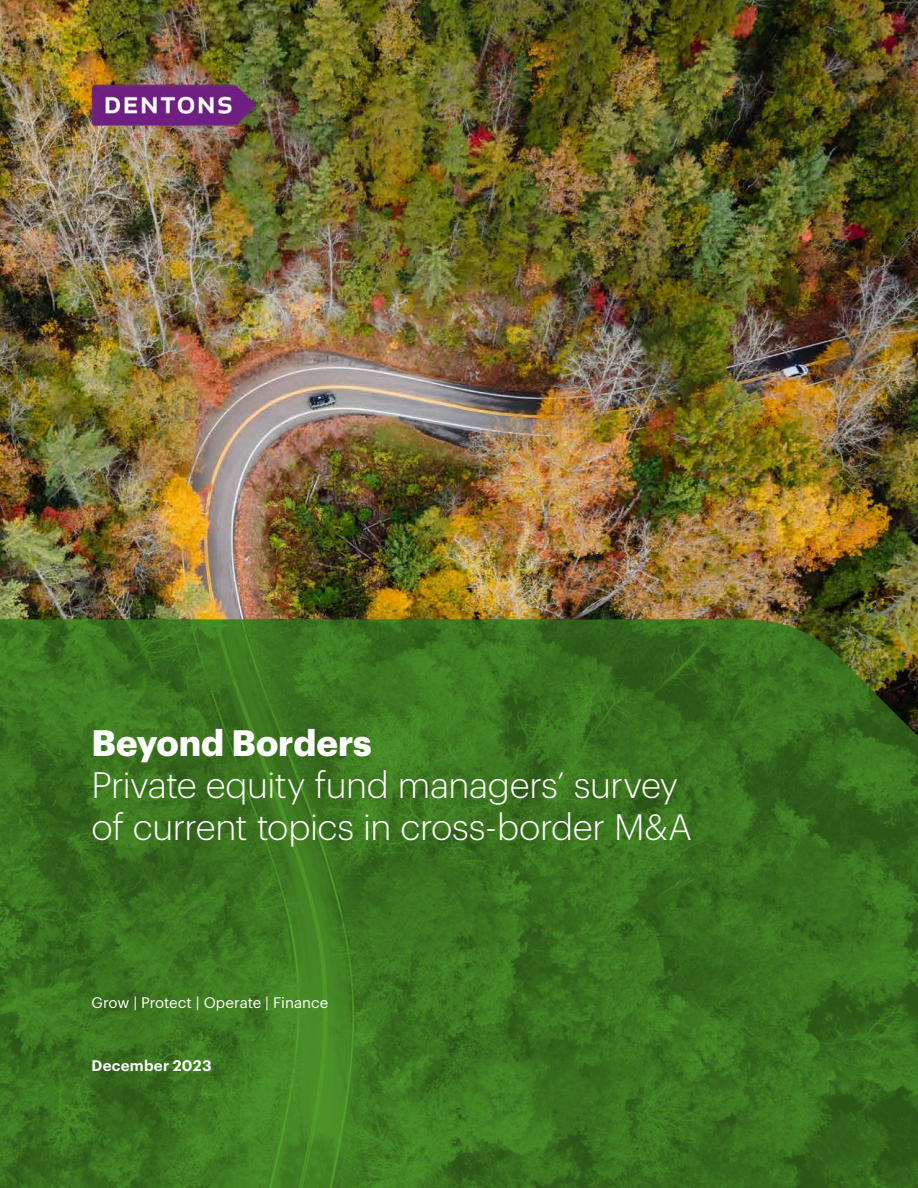
<style>
.page{position:relative;width:918px;height:1188px;background:#fff}
.page>*{position:absolute;margin:0;border:0;box-sizing:border-box;transform-origin:0 0}
.t1{font:300 36px/42px "Dentons Sans";letter-spacing:-.015em;color:#fff}
.t2{font:700 36px "Dentons Sans";letter-spacing:-.005em;color:#fff}
.t3{font:15px "Dentons Sans";color:#fff}
.t4{font:600 15px "Dentons Sans";letter-spacing:.02em;color:#fff}
</style>
<div class="page">
<img style="left:0;top:0;width:918px;height:619px">
<svg style="left:0;top:619px;width:918px;height:569px;background:#3a721e"></svg>
<img style="left:92px;top:84px;width:163px;height:42px">
<p class="t2" style="left:92px;top:715px;width:282px">Beyond Borders</p>
<p class="t1" style="left:92px;top:761px;width:602px">Private equity fund managers’ survey of current topics in cross-border M&amp;A</p>
<p class="t3" style="left:92px;top:991px;width:238px">Grow | Protect | Operate | Finance</p>
<p class="t4" style="left:92px;top:1054px;width:122px">December 2023</p>
</div>
